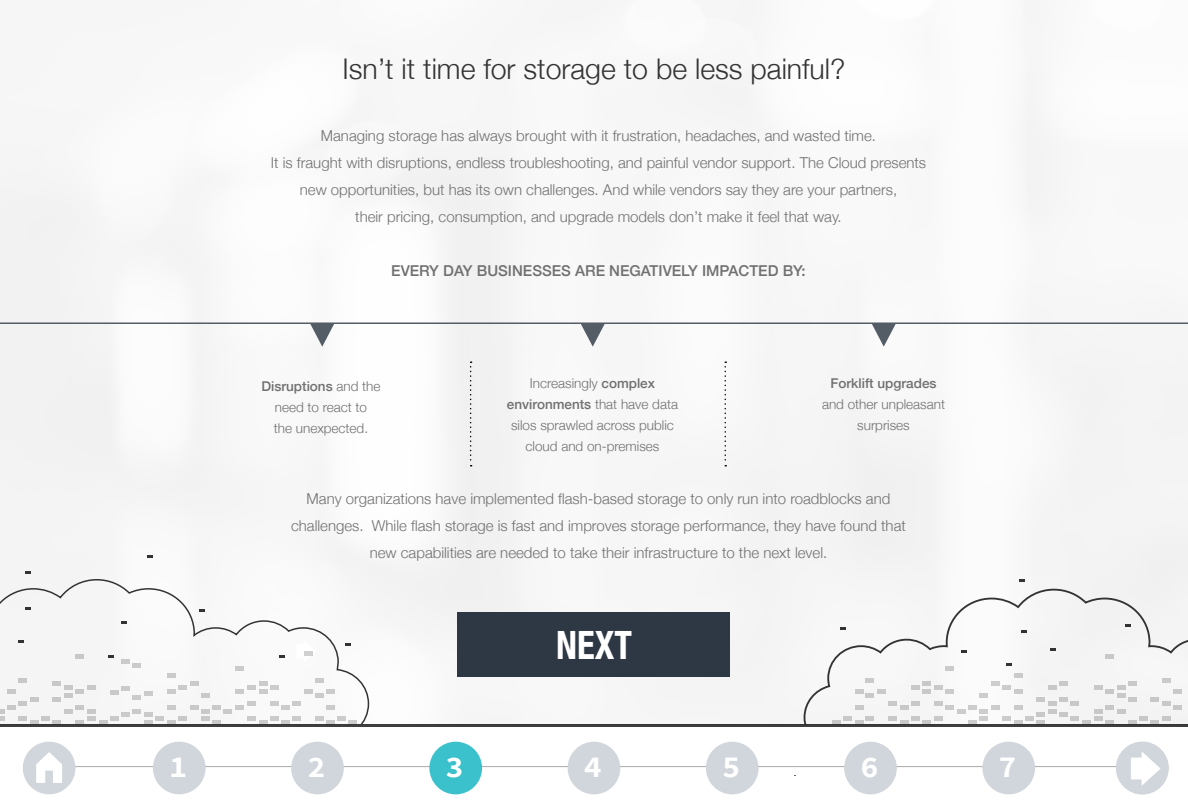
<style>
.page{position:relative;width:1188px;height:810px;background:#fff}
.page>*{position:absolute;margin:0;border:0;box-sizing:border-box;transform-origin:0 0}
.t1{font:700 condensed 39px "Helvetica Neue";color:#fff;scale:.94 1}
.t2{font:700 30.3px "Source Code Pro";color:#fff}
.t3{font:300 28.5px "Helvetica Neue";color:#333}
.t4{font:300 15px/27px "Helvetica Neue";color:#707070;text-align:center}
.t5{font:500 15px "Helvetica Neue";color:#707070}
.t6{font:300 13.5px/21px "Helvetica Neue";color:#707070;text-align:center}
.t7{font:500 13.5px "Helvetica Neue";color:#707070}
.s1{font-weight:500}
</style>
<div class="page">
<img style="left:0;top:75px;width:1188px;height:652px">
<hr style="left:49px;top:766px;width:1100px;height:1px;background:#b2b2b2">
<div style="left:429px;top:742px;width:53px;height:52px;background:#3ac1cc;border-radius:50%"></div>
<div style="left:1116px;top:742px;width:53px;height:52px;background:#d0d6db;border-radius:50%"></div>
<svg style="left:1131px;top:752px;width:30px;height:34px"></svg>
<svg style="left:470px;top:362px;width:2px;height:104px"></svg>
<svg style="left:724px;top:362px;width:2px;height:104px"></svg>
<svg style="left:26px;top:571px;width:6px;height:3px"></svg>
<svg style="left:1019px;top:579px;width:6px;height:3px"></svg>
<svg style="left:147px;top:555px;width:6px;height:3px"></svg>
<div style="left:281px;top:720px;width:8px;height:5px;background:#333"></div>
<div style="left:259px;top:720px;width:8px;height:5px;background:#333"></div>
<div style="left:212px;top:720px;width:9px;height:5px;background:#333"></div>
<div style="left:167px;top:720px;width:9px;height:5px;background:#333"></div>
<div style="left:326px;top:720px;width:8px;height:5px;background:#333"></div>
<div style="left:349px;top:720px;width:8px;height:5px;background:#333"></div>
<div style="left:30px;top:720px;width:9px;height:5px;background:#333"></div>
<div style="left:53px;top:720px;width:8px;height:5px;background:#333"></div>
<div style="left:76px;top:720px;width:8px;height:5px;background:#333"></div>
<div style="left:99px;top:720px;width:8px;height:5px;background:#333"></div>
<div style="left:144px;top:720px;width:9px;height:5px;background:#333"></div>
<svg style="left:0;top:578px;width:370px;height:146px"></svg>
<hr style="left:0;top:322px;width:1188px;height:2px;background:#545c66">
<svg style="left:310px;top:324px;width:24px;height:23px"></svg>
<svg style="left:581px;top:324px;width:24px;height:23px"></svg>
<svg style="left:872px;top:324px;width:24px;height:23px"></svg>
<div style="left:153px;top:742px;width:53px;height:52px;background:#d0d6db;border-radius:50%"></div>
<div style="left:291px;top:742px;width:53px;height:52px;background:#d0d6db;border-radius:50%"></div>
<div style="left:568px;top:742px;width:52px;height:52px;background:#d0d6db;border-radius:50%"></div>
<div style="left:706px;top:742px;width:53px;height:52px;background:#d0d6db;border-radius:50%"></div>
<div style="left:844px;top:742px;width:53px;height:52px;background:#d0d6db;border-radius:50%"></div>
<div style="left:982px;top:742px;width:53px;height:52px;background:#d0d6db;border-radius:50%"></div>
<div style="left:23px;top:742px;width:52px;height:52px;background:#d0d6db;border-radius:50%"></div>
<svg style="left:36px;top:752px;width:26px;height:31px"></svg>
<div style="left:458px;top:612px;width:272px;height:64px;background:#2e3844"></div>
<svg style="left:803px;top:588px;width:385px;height:138px"></svg>
<h3 class="t3" style="left:342px;top:45px;width:505px">Isn’t it time for storage to be less painful?</h3>
<p class="t4" style="left:271px;top:122px;width:657px">Managing storage has always brought with it frustration, headaches, and wasted time.<br>It is fraught with disruptions, endless troubleshooting, and painful vendor support. The Cloud presents new opportunities, but has its own challenges. And while vendors say they are your partners,<br>their pricing, consumption, and upgrade models don’t make it feel that way.</p>
<p class="t5" style="left:391px;top:259px;width:416px">EVERY DAY BUSINESSES ARE NEGATIVELY IMPACTED BY:</p>
<p class="t6" style="left:261px;top:375px;width:121px"><span class="s1">Disruptions</span> and the need to react to<br>the unexpected.</p>
<p class="t6" style="left:507px;top:372px;width:173px">Increasingly <span class="s1">complex environments</span> that have data silos sprawled across public cloud and on-premises</p>
<p class="t7" style="left:830px;top:373px;width:108px">Forklift upgrades</p>
<p class="t6" style="left:822px;top:393px;width:125px">and other unpleasant surprises</p>
<p class="t4" style="left:291px;top:484px;width:616px">Many organizations have implemented flash-based storage to only run into roadblocks and challenges. While flash storage is fast and improves storage performance, they have found that new capabilities are needed to take their infrastructure to the next level.</p>
<h1 class="t1" style="left:556px;top:613px;width:82px">NEXT</h1>
<h2 class="t2" style="left:169px;top:748px;width:20px">1</h2>
<h2 class="t2" style="left:307px;top:748px;width:20px">2</h2>
<h2 class="t2" style="left:584px;top:748px;width:20px">4</h2>
<h2 class="t2" style="left:722px;top:748px;width:20px">5</h2>
<h2 class="t2" style="left:860px;top:748px;width:20px">6</h2>
<h2 class="t2" style="left:999px;top:748px;width:20px">7</h2>
<h2 class="t2" style="left:446px;top:748px;width:20px">3</h2>
</div>
